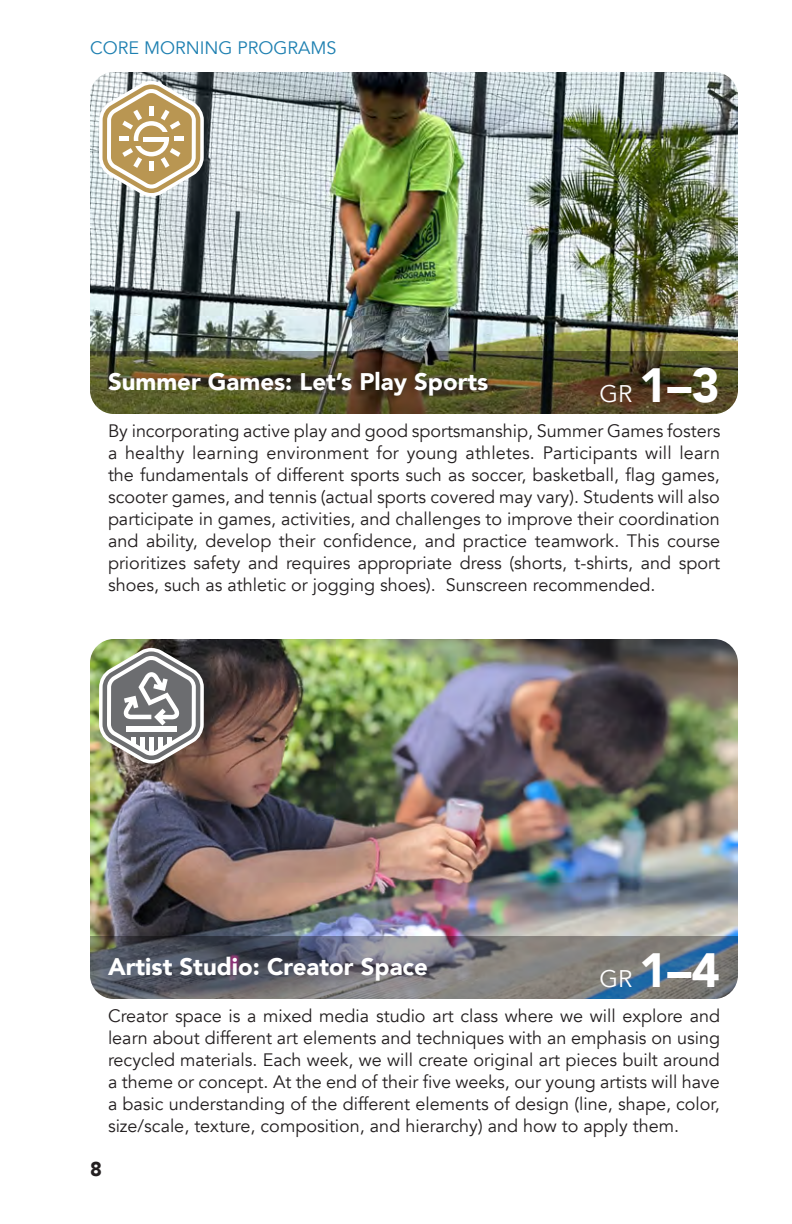
<style>
.page{position:relative;width:792px;height:1224px;background:#fff}
.page>*{position:absolute;margin:0;border:0;box-sizing:border-box;transform-origin:0 0}
.t1{font:900 48px "Avenir";color:#fff}
.Course_Heading{font:900 24px "Avenir";color:#fff}
.t2{font:900 20px "Avenir";color:#231f20}
.Body-Gotham_8_11{font:18px/22px "Avenir";color:#231f20;text-align:justify}
.t3{font:18px "Avenir";color:#1e80b1}
.s1{font-weight:400;font-size:24px}
</style>
<div class="page">
<img style="left:90px;top:72px;width:648px;height:279px">
<img style="left:90px;top:351px;width:648px;height:63px">
<img style="left:90px;top:639px;width:648px;height:297px">
<svg style="left:90px;top:936px;width:648px;height:63px;background:#6c6f76"></svg>
<svg style="left:99px;top:81px;width:105px;height:116px"></svg>
<svg style="left:99px;top:648px;width:105px;height:116px"></svg>
<div style="left:140px;top:737px;width:5px;height:13px;background:#fff"></div>
<div style="left:131px;top:737px;width:5px;height:8px;background:#fff"></div>
<p class="t3" style="left:90px;top:37px;width:248px">CORE MORNING PROGRAMS</p>
<p class="Course_Heading" style="left:108px;top:361px;width:382px">Summer Games: Let’s Play Sports</p>
<p class="t1" style="left:600px;top:344px;width:122px"><span class="s1">GR</span> 1–3</p>
<p class="Body-Gotham_8_11" style="left:108px;top:420px;width:614px">By incorporating active play and good sportsmanship, Summer Games fosters a healthy learning environment for young athletes. Participants will learn the fundamentals of different sports such as soccer, basketball, flag games, scooter games, and tennis (actual sports covered may vary). Students will also participate in games, activities, and challenges to improve their coordination and ability, develop their confidence, and practice teamwork. This course prioritizes safety and requires appropriate dress (shorts, t-shirts, and sport shoes, such as athletic or jogging shoes). Sunscreen recommended.</p>
<p class="Course_Heading" style="left:108px;top:946px;width:321px">Artist Studio: Creator Space</p>
<p class="t1" style="left:600px;top:929px;width:122px"><span class="s1">GR</span> 1–4</p>
<p class="Body-Gotham_8_11" style="left:108px;top:1005px;width:614px">Creator space is a mixed media studio art class where we will explore and learn about different art elements and techniques with an emphasis on using recycled materials. Each week, we will create original art pieces built around a theme or concept. At the end of their five weeks, our young artists will have a basic understanding of the different elements of design (line, shape, color, size/scale, texture, composition, and hierarchy) and how to apply them.</p>
<p class="t2" style="left:90px;top:1152px;width:13px">8</p>
</div>
